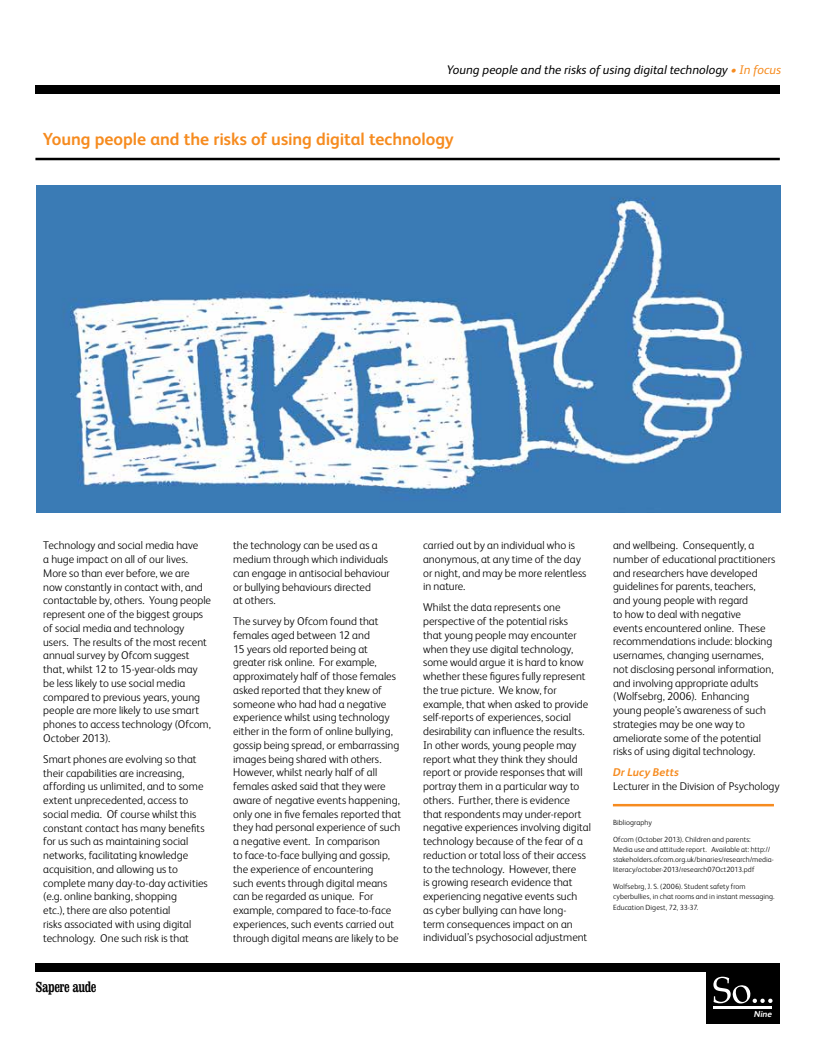
<style>
.page{position:relative;width:833px;height:1053px;background:#fff}
.page>*{position:absolute;margin:0;border:0;box-sizing:border-box;transform-origin:0 0}
.t1{font:700 17.5px "FS Albert";letter-spacing:-.005em;color:#f68b1f}
.t2{font:condensed 15px "Clarendon BT";letter-spacing:-.03em;color:#000}
.t3{font:italic 12.5px "FS Albert";color:#000}
.t4{font:300 11.25px/13.8px "FS Albert";color:#000}
.t5{font:italic 700 11.25px "FS Albert";letter-spacing:.005em;color:#f68b1f}
.t6{font:italic 700 8.75px "FS Albert";color:#fff}
.t7{font:300 7.5px/10px "FS Albert";letter-spacing:.015em;color:#000}
.s1{color:#f68b1f}
</style>
<div class="page">
<div style="left:35px;top:85px;width:745px;height:8px;background:#000"></div>
<div style="left:35px;top:963px;width:745px;height:8px;background:#000"></div>
<div style="left:706px;top:971px;width:74px;height:52px;background:#000"></div>
<hr style="left:713px;top:1006px;width:59px;height:2px;background:#fff">
<svg style="left:713px;top:976px;width:59px;height:27px"></svg>
<hr style="left:35px;top:158px;width:745px;height:2px;background:#000">
<img style="left:36px;top:185px;width:745px;height:327px">
<hr style="left:613px;top:803px;width:161px;height:3px;background:#f68b1f">
<p class="t3" style="left:447px;top:61px;width:336px">Young people and the risks of using digital technology <span class="s1">• In focus</span></p>
<h1 class="t1" style="left:43px;top:127px;width:413px">Young people and the risks of using digital technology</h1>
<p class="t4" style="left:43px;top:538px;width:169px">Technology and social media have<br>a huge impact on all of our lives.<br>More so than ever before, we are now constantly in contact with, and contactable by, others. Young people represent one of the biggest groups of social media and technology users. The results of the most recent annual survey by Ofcom suggest that, whilst 12 to 15-year-olds may be less likely to use social media compared to previous years, young people are more likely to use smart phones to access technology (Ofcom,<br>October 2013).</p>
<p class="t4" style="left:43px;top:751px;width:166px">Smart phones are evolving so that their capabilities are increasing, affording us unlimited, and to some extent unprecedented, access to social media. Of course whilst this constant contact has many benefits for us such as maintaining social networks, facilitating knowledge acquisition, and allowing us to complete many day-to-day activities (e.g. online banking, shopping<br>etc.), there are also potential<br>risks associated with using digital technology. One such risk is that</p>
<h2 class="t2" style="left:35px;top:977px;width:63px">Sapere aude</h2>
<p class="t4" style="left:233px;top:538px;width:158px">the technology can be used as a medium through which individuals can engage in antisocial behaviour or bullying behaviours directed<br>at others.</p>
<p class="t4" style="left:233px;top:614px;width:169px">The survey by Ofcom found that females aged between 12 and<br>15 years old reported being at greater risk online. For example, approximately half of those females asked reported that they knew of someone who had had a negative experience whilst using technology either in the form of online bullying, gossip being spread, or embarrassing images being shared with others.<br>However, whilst nearly half of all females asked said that they were aware of negative events happening, only one in five females reported that they had personal experience of such a negative event. In comparison<br>to face-to-face bullying and gossip, the experience of encountering<br>such events through digital means can be regarded as unique. For example, compared to face-to-face experiences, such events carried out through digital means are likely to be</p>
<p class="t4" style="left:423px;top:538px;width:165px">carried out by an individual who is anonymous, at any time of the day or night, and may be more relentless in nature.</p>
<p class="t4" style="left:423px;top:600px;width:169px">Whilst the data represents one perspective of the potential risks<br>that young people may encounter when they use digital technology, some would argue it is hard to know whether these figures fully represent the true picture. We know, for example, that when asked to provide self-reports of experiences, social desirability can influence the results.<br>In other words, young people may report what they think they should report or provide responses that will portray them in a particular way to others. Further, there is evidence that respondents may under-report negative experiences involving digital technology because of the fear of a reduction or total loss of their access to the technology. However, there<br>is growing research evidence that experiencing negative events such<br>as cyber bullying can have long-<br>term consequences impact on an individual’s psychosocial adjustment</p>
<p class="t4" style="left:613px;top:538px;width:164px">and wellbeing. Consequently, a number of educational practitioners and researchers have developed guidelines for parents, teachers, and young people with regard<br>to how to deal with negative<br>events encountered online. These recommendations include: blocking usernames, changing usernames, not disclosing personal information, and involving appropriate adults (Wolfsebrg, 2006). Enhancing young people’s awareness of such strategies may be one way to ameliorate some of the potential risks of using digital technology.</p>
<p class="t5" style="left:613px;top:764px;width:67px">Dr Lucy Betts</p>
<p class="t4" style="left:613px;top:778px;width:168px">Lecturer in the Division of Psychology</p>
<p class="t7" style="left:613px;top:816px;width:40px">Bibliography</p>
<p class="t7" style="left:613px;top:833px;width:162px">Ofcom (October 2013). Children and parents:<br>Media use and attitude report. Available at: http:// stakeholders.ofcom.org.uk/binaries/research/media&shy;literacy/october-2013/research07Oct2013.pdf</p>
<p class="t7" style="left:613px;top:880px;width:163px">Wolfsebrg, J. S. (2006). Student safety from cyberbullies, in chat rooms and in instant messaging.</p>
<p class="t7" style="left:613px;top:902px;width:87px">Education Digest, 72, 33-37.</p>
<p class="t6" style="left:754px;top:1007px;width:20px">Nine</p>
</div>
